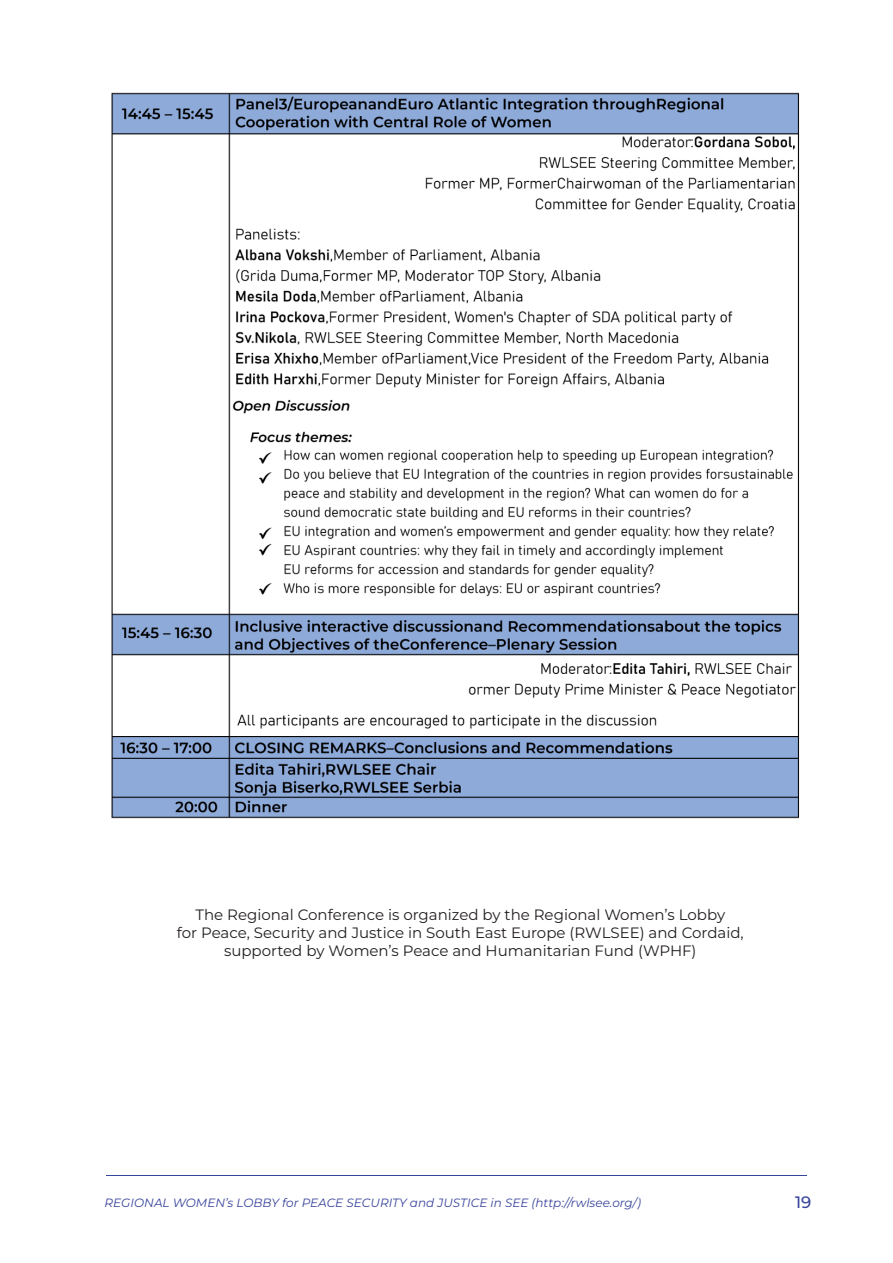
<style>
.page{position:relative;width:893px;height:1263px;background:#fff}
.page>*{position:absolute;margin:0;border:0;box-sizing:border-box;transform-origin:0 0}
.t1{font:500 16.5px "Montserrat";color:#38449c}
.t2{font:15px "Montserrat";color:#231f20}
.t3{font:italic 12px "Montserrat";color:#38449c}
</style>
<div class="page">
<hr style="left:107px;top:1175px;width:700px;height:1px;background:#35469b">
<img style="left:111px;top:92px;width:689px;height:727px">
<p class="t2" style="left:195px;top:905px;width:531px">The Regional Conference is organized by the Regional Women’s Lobby</p>
<p class="t2" style="left:177px;top:923px;width:568px">for Peace, Security and Justice in South East Europe (RWLSEE) and Cordaid,</p>
<p class="t2" style="left:224px;top:941px;width:474px">supported by Women’s Peace and Humanitarian Fund (WPHF)</p>
<p class="t3" style="left:105px;top:1195px;width:538px">REGIONAL WOMEN’s LOBBY for PEACE SECURITY and JUSTICE in SEE (http://rwlsee.org/)</p>
<p class="t1" style="left:795px;top:1190px;width:18px">19</p>
</div>
